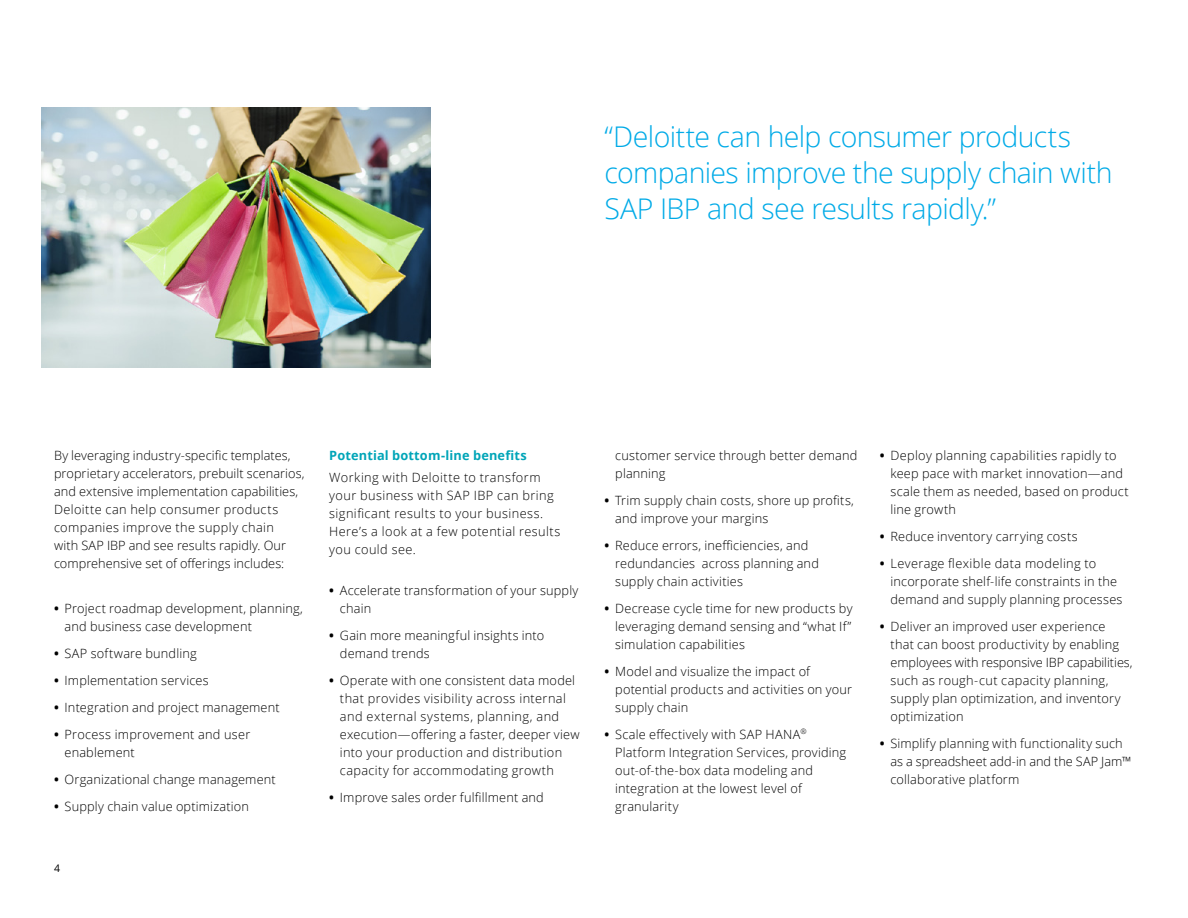
<style>
.page{position:relative;width:1188px;height:918px;background:#fff}
.page>*{position:absolute;margin:0;border:0;box-sizing:border-box;transform-origin:0 0}
.t1{font:300 28.5px/36px "Open Sans";letter-spacing:-.02em;color:#00aae7}
.t2{font:300 12.75px/18px "Open Sans";letter-spacing:.015em;color:#000}
.t3{font:300 12.75px/18px "Open Sans";letter-spacing:.035em;color:#000}
.t4{font:700 12.75px "Open Sans";letter-spacing:.01em;color:#00a5b8}
.t5{font:10.5px "Open Sans";color:#000}
.s1{font-weight:700}
</style>
<div class="page">
<img style="left:42px;top:108px;width:389px;height:259px">
<h1 class="t1" style="left:605px;top:118px;width:510px">“Deloitte can help consumer products companies improve the supply chain with<br>SAP IBP and see results rapidly.”</h1>
<p class="t2" style="left:54px;top:446px;width:252px">By leveraging industry-specific templates, proprietary accelerators, prebuilt scenarios, and extensive implementation capabilities, Deloitte can help consumer products companies improve the supply chain<br>with SAP IBP and see results rapidly. Our comprehensive set of offerings includes:</p>
<p class="t2" style="left:65px;top:599px;width:240px;text-indent:-11px"><span class="s1">•</span> Project roadmap development, planning, and business case development</p>
<p class="t2" style="left:54px;top:644px;width:144px"><span class="s1">•</span> SAP software bundling</p>
<p class="t2" style="left:54px;top:671px;width:156px"><span class="s1">•</span> Implementation services</p>
<p class="t2" style="left:54px;top:698px;width:227px"><span class="s1">•</span> Integration and project management</p>
<p class="t2" style="left:65px;top:725px;width:187px;text-indent:-11px"><span class="s1">•</span> Process improvement and user enablement</p>
<p class="t2" style="left:54px;top:770px;width:223px"><span class="s1">•</span> Organizational change management</p>
<p class="t2" style="left:54px;top:797px;width:197px"><span class="s1">•</span> Supply chain value optimization</p>
<p class="t5" style="left:54px;top:861px;width:8px">4</p>
<p class="t4" style="left:329px;top:446px;width:199px">Potential bottom-line benefits</p>
<p class="t3" style="left:329px;top:468px;width:233px">Working with Deloitte to transform your business with SAP IBP can bring significant results to your business.<br>Here’s a look at a few potential results you could see.</p>
<p class="t2" style="left:340px;top:581px;width:240px;text-indent:-11px"><span class="s1">•</span> Accelerate transformation of your supply chain</p>
<p class="t2" style="left:340px;top:626px;width:206px;text-indent:-11px"><span class="s1">•</span> Gain more meaningful insights into demand trends</p>
<p class="t2" style="left:340px;top:671px;width:241px;text-indent:-11px"><span class="s1">•</span> Operate with one consistent data model that provides visibility across internal and external systems, planning, and execution—offering a faster, deeper view into your production and distribution capacity for accommodating growth</p>
<p class="t2" style="left:329px;top:788px;width:216px"><span class="s1">•</span> Improve sales order fulfillment and</p>
<p class="t2" style="left:615px;top:446px;width:244px">customer service through better demand planning</p>
<p class="t2" style="left:615px;top:491px;width:240px;text-indent:-11px"><span class="s1">•</span> Trim supply chain costs, shore up profits, and improve your margins</p>
<p class="t2" style="left:615px;top:536px;width:205px;text-indent:-11px"><span class="s1">•</span> Reduce errors, inefficiencies, and redundancies across planning and supply chain activities</p>
<p class="t2" style="left:615px;top:599px;width:239px;text-align:justify;text-indent:-11px"><span class="s1">•</span> Decrease cycle time for new products by leveraging demand sensing and “what If” simulation capabilities</p>
<p class="t2" style="left:615px;top:662px;width:238px;text-indent:-11px"><span class="s1">•</span> Model and visualize the impact of potential products and activities on your supply chain</p>
<p class="t2" style="left:615px;top:725px;width:232px;text-indent:-11px"><span class="s1">•</span> Scale effectively with SAP HANA<sup>®<br></sup>Platform Integration Services, providing out-of-the-box data modeling and integration at the lowest level of granularity</p>
<p class="t2" style="left:891px;top:446px;width:240px;text-indent:-11px"><span class="s1">•</span> Deploy planning capabilities rapidly to keep pace with market innovation—and scale them as needed, based on product line growth</p>
<p class="t2" style="left:880px;top:527px;width:199px"><span class="s1">•</span> Reduce inventory carrying costs</p>
<p class="t2" style="left:891px;top:554px;width:233px;text-indent:-11px"><span class="s1">•</span> Leverage flexible data modeling to incorporate shelf-life constraints in the demand and supply planning processes</p>
<p class="t2" style="left:891px;top:617px;width:244px;text-indent:-11px"><span class="s1">•</span> Deliver an improved user experience<br>that can boost productivity by enabling employees with responsive IBP capabilities, such as rough-cut capacity planning, supply plan optimization, and inventory optimization</p>
<p class="t2" style="left:891px;top:734px;width:242px;text-indent:-11px"><span class="s1">•</span> Simplify planning with functionality such as a spreadsheet add-in and the SAP Jam™ collaborative platform</p>
</div>
